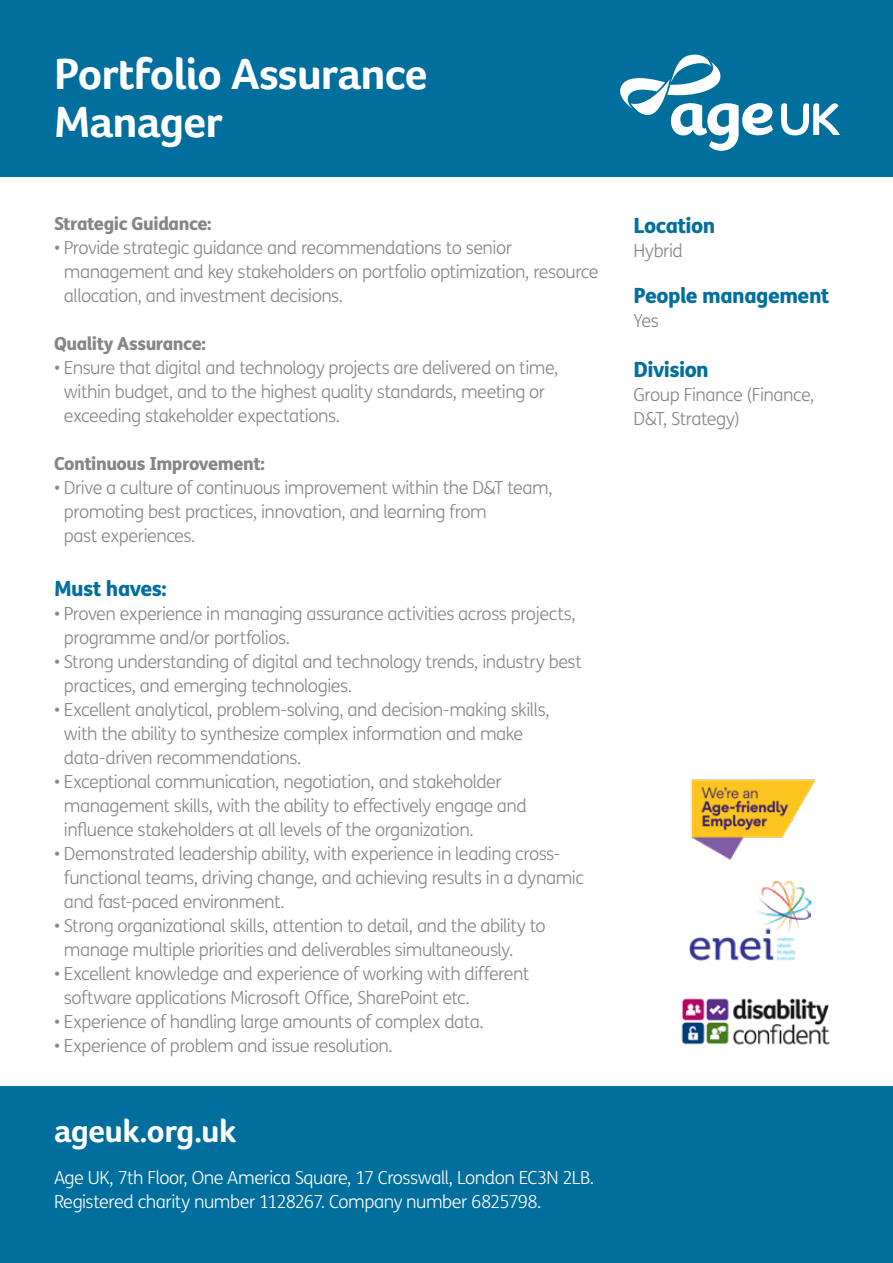
<style>
.page{position:relative;width:893px;height:1263px;background:#fff}
.page>*{position:absolute;margin:0;border:0;box-sizing:border-box;transform-origin:0 0}
.t1{font:700 45px/48px "Foco Age UK";letter-spacing:-.02em;color:#fff}
.t2{font:700 33px "Foco Age UK";letter-spacing:-.02em;color:#fff}
.t3{font:800 21px "FS Me";letter-spacing:-.025em;color:#006f9e}
.t4{font:300 18px/24px "FS Me";letter-spacing:-.03em;color:#858584}
.t5{font:300 18px/24px "FS Me";letter-spacing:-.03em;color:#fff}
.t6{font:800 18px "FS Me";letter-spacing:-.025em;color:#858584}
</style>
<div class="page">
<div style="left:0;top:0;width:893px;height:177px;background:#006f9e"></div>
<svg style="left:620px;top:54px;width:220px;height:97px"></svg>
<div style="left:0;top:1086px;width:893px;height:177px;background:#006f9e"></div>
<img style="left:681px;top:998px;width:149px;height:47px">
<img style="left:689px;top:881px;width:122px;height:81px">
<img style="left:691px;top:779px;width:125px;height:82px">
<h1 class="t1" style="left:54px;top:49px;width:375px">Portfolio Assurance<br>Manager</h1>
<p class="t6" style="left:54px;top:210px;width:159px">Strategic Guidance:</p>
<p class="t4" style="left:64px;top:236px;width:536px;text-indent:-10px">• Provide strategic guidance and recommendations to senior management and key stakeholders on portfolio optimization, resource allocation, and investment decisions.</p>
<p class="t6" style="left:54px;top:330px;width:153px">Quality Assurance:</p>
<p class="t4" style="left:64px;top:356px;width:496px;text-indent:-10px">• Ensure that digital and technology projects are delivered on time, within budget, and to the highest quality standards, meeting or exceeding stakeholder expectations.</p>
<p class="t6" style="left:54px;top:450px;width:213px">Continuous Improvement:</p>
<p class="t4" style="left:64px;top:476px;width:490px;text-indent:-10px">• Drive a culture of continuous improvement within the D&amp;T team, promoting best practices, innovation, and learning from<br>past experiences.</p>
<p class="t3" style="left:54px;top:572px;width:114px">Must haves:</p>
<p class="t4" style="left:64px;top:602px;width:513px;text-indent:-10px">• Proven experience in managing assurance activities across projects, programme and/or portfolios.</p>
<p class="t4" style="left:64px;top:650px;width:520px;text-indent:-10px">• Strong understanding of digital and technology trends, industry best practices, and emerging technologies.</p>
<p class="t4" style="left:64px;top:698px;width:487px;text-indent:-10px">• Excellent analytical, problem-solving, and decision-making skills, with the ability to synthesize complex information and make data-driven recommendations.</p>
<p class="t4" style="left:64px;top:770px;width:465px;text-indent:-10px">• Exceptional communication, negotiation, and stakeholder management skills, with the ability to effectively engage and influence stakeholders at all levels of the organization.</p>
<p class="t4" style="left:64px;top:841px;width:522px;text-indent:-10px">• Demonstrated leadership ability, with experience in leading cross&shy;functional teams, driving change, and achieving results in a dynamic and fast-paced environment.</p>
<p class="t4" style="left:64px;top:913px;width:483px;text-indent:-10px">• Strong organizational skills, attention to detail, and the ability to manage multiple priorities and deliverables simultaneously.</p>
<p class="t4" style="left:64px;top:961px;width:467px;text-indent:-10px">• Excellent knowledge and experience of working with different software applications Microsoft Office, SharePoint etc.</p>
<p class="t4" style="left:54px;top:1009px;width:431px">• Experience of handling large amounts of complex data.</p>
<p class="t4" style="left:54px;top:1033px;width:340px">• Experience of problem and issue resolution.</p>
<h2 class="t2" style="left:54px;top:1111px;width:184px">ageuk.org.uk</h2>
<p class="t5" style="left:54px;top:1165px;width:542px">Age UK, 7th Floor, One America Square, 17 Crosswall, London EC3N 2LB.<br>Registered charity number 1128267. Company number 6825798.</p>
<p class="t3" style="left:634px;top:208px;width:83px">Location</p>
<p class="t4" style="left:634px;top:238px;width:51px">Hybrid</p>
<p class="t3" style="left:634px;top:279px;width:198px">People management</p>
<p class="t4" style="left:634px;top:308px;width:27px">Yes</p>
<p class="t3" style="left:634px;top:352px;width:77px">Division</p>
<p class="t4" style="left:634px;top:382px;width:182px">Group Finance (Finance,<br>D&amp;T, Strategy)</p>
</div>
